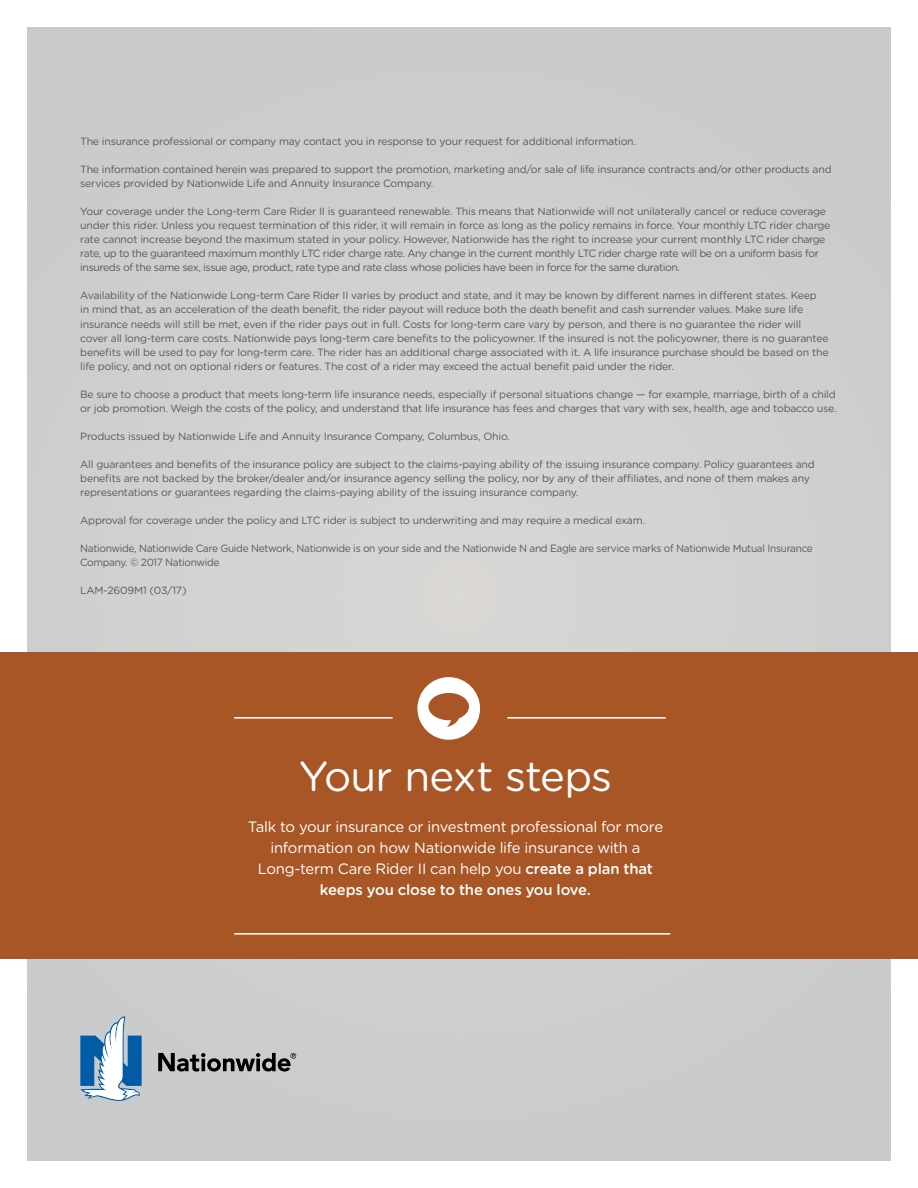
<style>
.page{position:relative;width:918px;height:1188px;background:#fff}
.page>*{position:absolute;margin:0;border:0;box-sizing:border-box;transform-origin:0 0}
.t1{font:42px "Gotham Rounded";letter-spacing:-.015em;color:#fff}
.t2{font:15px/21px "Gotham Rounded";letter-spacing:-.015em;color:#fff;text-align:center}
.t3{font:10.5px/14.2px "Gotham Rounded";letter-spacing:-.02em;color:#58595b}
.t4{font:10.5px/14.2px "Gotham Rounded";letter-spacing:-.02em;color:#58595b;scale:.96 1}
.s1{font-weight:500}
</style>
<div class="page">
<div style="left:27px;top:27px;width:864px;height:1134px;background:#cecece"></div>
<svg style="left:158px;top:1053px;width:138px;height:19px"></svg>
<svg style="left:80px;top:1016px;width:62px;height:85px"></svg>
<div style="left:0;top:652px;width:918px;height:307px;background:#a95626"></div>
<hr style="left:507px;top:717px;width:159px;height:2px;background:#fff">
<hr style="left:234px;top:717px;width:159px;height:2px;background:#fff">
<div style="left:417px;top:677px;width:63px;height:63px;background:#fff;border-radius:50%"></div>
<svg style="left:428px;top:693px;width:41px;height:34px"></svg>
<hr style="left:234px;top:933px;width:436px;height:2px;background:#fff">
<p class="t3" style="left:80px;top:133px;width:557px">The insurance professional or company may contact you in response to your request for additional information.</p>
<p class="t3" style="left:80px;top:161px;width:753px">The information contained herein was prepared to support the promotion, marketing and/or sale of life insurance contracts and/or other products and services provided by Nationwide Life and Annuity Insurance Company.</p>
<p class="t3" style="left:80px;top:203px;width:752px">Your coverage under the Long-term Care Rider II is guaranteed renewable. This means that Nationwide will not unilaterally cancel or reduce coverage under this rider. Unless you request termination of this rider, it will remain in force as long as the policy remains in force. Your monthly LTC rider charge rate cannot increase beyond the maximum stated in your policy. However, Nationwide has the right to increase your current monthly LTC rider charge rate, up to the guaranteed maximum monthly LTC rider charge rate. Any change in the current monthly LTC rider charge rate will be on a uniform basis for insureds of the same sex, issue age, product, rate type and rate class whose policies have been in force for the same duration.</p>
<p class="t3" style="left:80px;top:288px;width:750px">Availability of the Nationwide Long-term Care Rider II varies by product and state, and it may be known by different names in different states. Keep<br>in mind that, as an acceleration of the death benefit, the rider payout will reduce both the death benefit and cash surrender values. Make sure life insurance needs will still be met, even if the rider pays out in full. Costs for long-term care vary by person, and there is no guarantee the rider will cover all long-term care costs. Nationwide pays long-term care benefits to the policyowner. If the insured is not the policyowner, there is no guarantee benefits will be used to pay for long-term care. The rider has an additional charge associated with it. A life insurance purchase should be based on the life policy, and not on optional riders or features. The cost of a rider may exceed the actual benefit paid under the rider.</p>
<p class="t3" style="left:80px;top:387px;width:758px">Be sure to choose a product that meets long-term life insurance needs, especially if personal situations change — for example, marriage, birth of a child or job promotion. Weigh the costs of the policy, and understand that life insurance has fees and charges that vary with sex, health, age and tobacco use.</p>
<p class="t3" style="left:80px;top:429px;width:431px">Products issued by Nationwide Life and Annuity Insurance Company, Columbus, Ohio.</p>
<p class="t3" style="left:80px;top:457px;width:736px">All guarantees and benefits of the insurance policy are subject to the claims-paying ability of the issuing insurance company. Policy guarantees and benefits are not backed by the broker/dealer and/or insurance agency selling the policy, nor by any of their affiliates, and none of them makes any representations or guarantees regarding the claims-paying ability of the issuing insurance company.</p>
<p class="t3" style="left:80px;top:513px;width:566px">Approval for coverage under the policy and LTC rider is subject to underwriting and may require a medical exam.</p>
<p class="t4" style="left:80px;top:541px;width:765px">Nationwide, Nationwide Care Guide Network, Nationwide is on your side and the Nationwide N and Eagle are service marks of Nationwide Mutual Insurance<br>Company. © 2017 Nationwide</p>
<p class="t3" style="left:80px;top:583px;width:108px">LAM-2609M1 (03/17)</p>
<h1 class="t1" style="left:299px;top:747px;width:315px">Your next steps</h1>
<h2 class="t2" style="left:248px;top:815px;width:417px">Talk to your insurance or investment professional for more information on how Nationwide life insurance with a Long-term Care Rider II can help you <span class="s1">create a plan that keeps you close to the ones you love.</span></h2>
</div>
